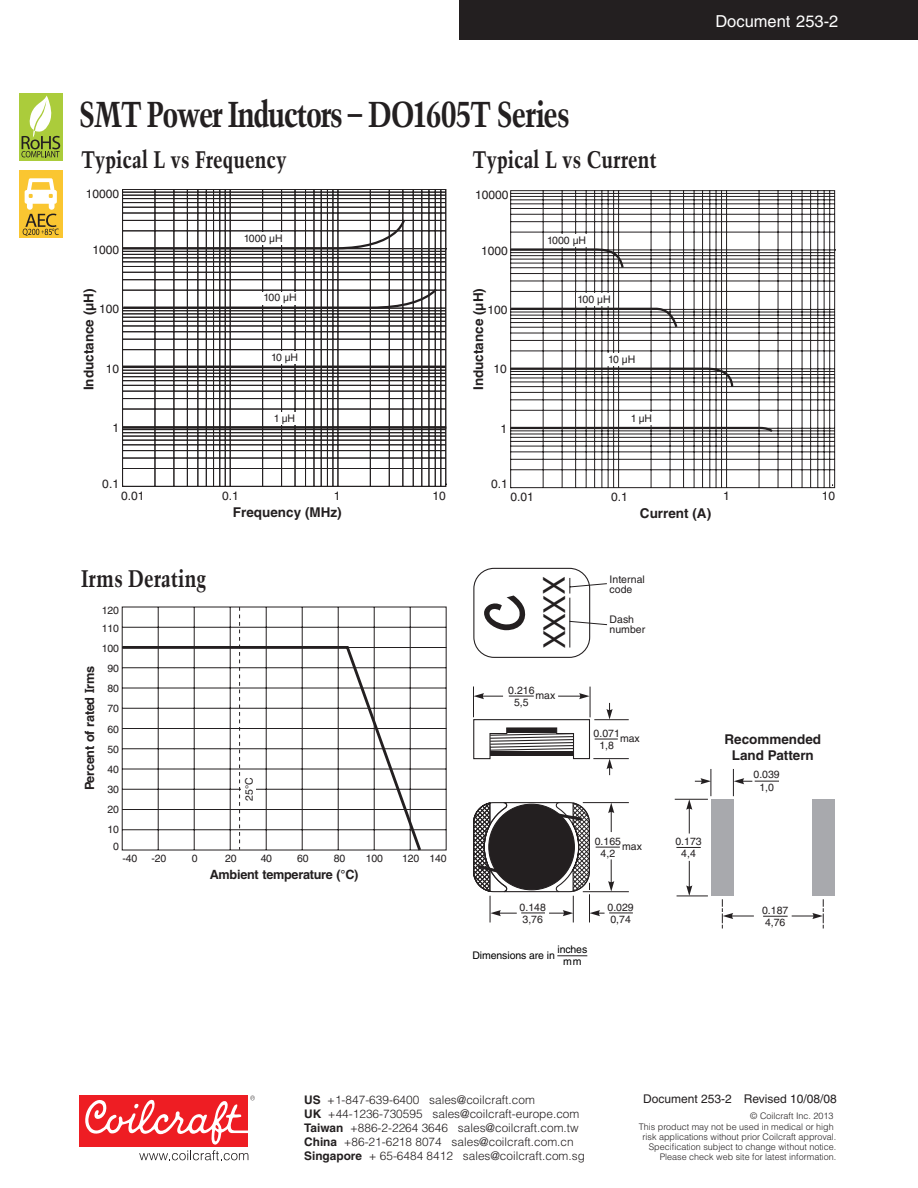
<style>
.page{position:relative;width:918px;height:1188px;background:#fff}
.page>*{position:absolute;margin:0;border:0;box-sizing:border-box;transform-origin:0 0}
.Headline{font:700 condensed 36px "Trump Mediaeval";letter-spacing:-.045em;color:#231f20}
.t1{font:29.7px "Tahoma";color:#231f20}
.Subhead_-_16_point{font:700 condensed 24px "Trump Mediaeval";color:#231f20}
.Document_number{font:16.5px "Helvetica";color:#fff}
.t2{font:700 13.5px/16px "Helvetica";color:#231f20;text-align:center}
.t3{font:700 12.75px "Helvetica";letter-spacing:-.02em;color:#231f20}
.t4{font:700 12.75px "Glypha";color:#231f20}
.t5{font:12px "Helvetica";color:#231f20}
.t6{font:300 11.85px "Helvetica";color:#231f20}
.t7{font:700 11.85px/14.1px "Helvetica";color:#231f20}
.t8{font:10.5px/12.1px "Helvetica";color:#231f20}
.Dimensions{font:10.5px/12px "Helvetica";letter-spacing:-.01em;color:#000;text-align:center}
.t9{font:10.5px/20.1px "Helvetica";letter-spacing:-.02em;color:#231f20;text-align:center}
.t10{font:300 9px/9.9px "Helvetica";color:#231f20;text-align:right}
</style>
<div class="page">
<div style="left:459px;top:0;width:459px;height:40px;background:#231f20"></div>
<div style="left:80px;top:1096px;width:168px;height:51px;background:#ee1d23"></div>
<svg style="left:85px;top:1096px;width:170px;height:64px"></svg>
<div style="left:19px;top:171px;width:44px;height:67px;background:#fac631"></div>
<svg style="left:23px;top:178px;width:36px;height:58px"></svg>
<div style="left:19px;top:93px;width:44px;height:67px;background:#abcc3b"></div>
<svg style="left:21px;top:96px;width:39px;height:61px"></svg>
<svg style="left:122px;top:189px;width:325px;height:298px"></svg>
<svg style="left:122px;top:217px;width:325px;height:213px"></svg>
<div style="left:262px;top:292px;width:35px;height:12px;background:#fff"></div>
<div style="left:270px;top:351px;width:29px;height:13px;background:#fff"></div>
<div style="left:272px;top:413px;width:24px;height:12px;background:#fff"></div>
<div style="left:243px;top:233px;width:40px;height:12px;background:#fff"></div>
<svg style="left:510px;top:190px;width:325px;height:298px"></svg>
<div style="left:546px;top:235px;width:41px;height:12px;background:#fff"></div>
<svg style="left:510px;top:247px;width:265px;height:187px"></svg>
<hr style="left:689px;top:861px;width:1px;height:30px;background:#231f20">
<svg style="left:686px;top:885px;width:6px;height:11px"></svg>
<svg style="left:676px;top:847px;width:25px;height:1px"></svg>
<hr style="left:677px;top:896px;width:31px;height:1px;background:#231f20">
<hr style="left:675px;top:799px;width:33px;height:1px;background:#231f20">
<svg style="left:686px;top:769px;width:26px;height:65px"></svg>
<svg style="left:722px;top:899px;width:32px;height:30px"></svg>
<svg style="left:763px;top:899px;width:61px;height:30px"></svg>
<svg style="left:733px;top:769px;width:46px;height:27px"></svg>
<div style="left:711px;top:799px;width:23px;height:97px;background:#a8a9ad"></div>
<div style="left:812px;top:799px;width:23px;height:97px;background:#a8a9ad"></div>
<svg style="left:473px;top:567px;width:160px;height:355px"></svg>
<svg style="left:121px;top:606px;width:326px;height:245px"></svg>
<svg style="left:121px;top:645px;width:302px;height:206px"></svg>
<div style="left:241px;top:779px;width:15px;height:27px;background:#fff"></div>
<hr style="left:557px;top:955px;width:30px;height:1px;background:#231f20">
<p class="Headline" style="left:79px;top:92px;width:492px">SMT Power Inductors – DO1605T Series</p>
<p class="Subhead_-_16_point" style="left:81px;top:144px;width:207px">Typical L vs Frequency</p>
<p class="Subhead_-_16_point" style="left:472px;top:144px;width:186px">Typical L vs Current</p>
<p class="t5" style="left:86px;top:186px;width:35px">10000</p>
<p class="t5" style="left:475px;top:188px;width:35px">10000</p>
<p class="t5" style="left:93px;top:243px;width:28px">1000</p>
<p class="t8" style="left:244px;top:232px;width:40px">1000 µH</p>
<p class="t5" style="left:481px;top:243px;width:28px">1000</p>
<p class="t8" style="left:547px;top:234px;width:40px">1000 µH</p>
<p class="t2" style="left:80px;top:390px;width:104px;rotate:-90deg">Inductance (µH)</p>
<p class="t5" style="left:99px;top:302px;width:22px">100</p>
<p class="t5" style="left:106px;top:362px;width:15px">10</p>
<p class="t8" style="left:264px;top:292px;width:35px">100 µH</p>
<p class="t8" style="left:271px;top:351px;width:29px">10 µH</p>
<p class="t2" style="left:470px;top:390px;width:104px;rotate:-90deg">Inductance (µH)</p>
<p class="t8" style="left:578px;top:293px;width:35px">100 µH</p>
<p class="t5" style="left:487px;top:303px;width:22px">100</p>
<p class="t8" style="left:608px;top:353px;width:29px">10 µH</p>
<p class="t5" style="left:493px;top:362px;width:15px">10</p>
<p class="t5" style="left:112px;top:421px;width:8px">1</p>
<p class="t8" style="left:274px;top:412px;width:23px">1µH</p>
<p class="t5" style="left:500px;top:422px;width:8px">1</p>
<p class="t8" style="left:631px;top:412px;width:23px">1µH</p>
<p class="t5" style="left:102px;top:476px;width:18px">0.1</p>
<p class="t5" style="left:491px;top:476px;width:18px">0.1</p>
<p class="Document_number" style="left:715px;top:11px;width:124px">Document 253-2</p>
<p class="t5" style="left:121px;top:489px;width:25px">0.01</p>
<p class="t5" style="left:222px;top:489px;width:18px">0.1</p>
<p class="t5" style="left:334px;top:489px;width:8px">1</p>
<p class="t5" style="left:433px;top:489px;width:15px">10</p>
<p class="Subhead_-_16_point" style="left:81px;top:563px;width:127px">Irms Derating</p>
<p class="t3" style="left:82px;top:790px;width:126px;rotate:-90deg">Percent of rated rms</p>
<p class="t4" style="left:82px;top:693px;width:6px;rotate:-90deg">I</p>
<p class="t8" style="left:102px;top:602px;width:19px;line-height:17.4px">120<br>110</p>
<p class="t9" style="left:102px;top:638px;width:19px">100<br>90<br>80<br>70<br>60<br>50<br>40<br>30<br>20<br>10</p>
<p class="t8" style="left:113px;top:840px;width:7px">0</p>
<p class="t2" style="left:233px;top:504px;width:110px">Frequency (MHz)</p>
<p class="t8" style="left:243px;top:801px;width:24px;rotate:-90deg">25°C</p>
<p class="t8" style="left:122px;top:853px;width:16px">-40</p>
<p class="t8" style="left:152px;top:853px;width:16px">-20</p>
<p class="t8" style="left:192px;top:853px;width:7px">0</p>
<p class="t8" style="left:225px;top:853px;width:13px">20</p>
<p class="t8" style="left:261px;top:853px;width:13px">40</p>
<p class="t8" style="left:297px;top:853px;width:13px">60</p>
<p class="t8" style="left:334px;top:853px;width:13px">80</p>
<p class="t8" style="left:366px;top:853px;width:19px">100</p>
<p class="t8" style="left:402px;top:853px;width:46px">120 140</p>
<p class="t3" style="left:210px;top:867px;width:150px">Ambient temperature (°C)</p>
<p class="t5" style="left:510px;top:489px;width:25px">0.01</p>
<p class="t5" style="left:611px;top:489px;width:18px">0.1</p>
<p class="t5" style="left:723px;top:489px;width:8px">1</p>
<p class="t5" style="left:822px;top:489px;width:15px">10</p>
<p class="t2" style="left:640px;top:505px;width:73px">Current (A)</p>
<p class="t1" style="left:536px;top:648px;width:72px;rotate:-90deg">XXXX</p>
<p class="t8" style="left:610px;top:574px;width:37px;line-height:10.4px">Internal code</p>
<p class="t8" style="left:610px;top:614px;width:37px;line-height:10.4px">Dash number</p>
<p class="t8" style="left:508px;top:684px;width:28px;text-align:center">0.216<br>5,5</p>
<p class="t8" style="left:536px;top:689px;width:21px">max</p>
<p class="t8" style="left:594px;top:727px;width:28px;text-align:center">0.071<br>1,8</p>
<p class="t8" style="left:620px;top:732px;width:21px">max</p>
<p class="t2" style="left:724px;top:731px;width:98px">Recommended<br>Land Pattern</p>
<p class="t8" style="left:754px;top:769px;width:28px;text-align:center">0.039<br>1,0</p>
<p class="t8" style="left:595px;top:835px;width:28px;text-align:center">0.165<br>4,2</p>
<p class="t8" style="left:622px;top:840px;width:21px">max</p>
<p class="t8" style="left:675px;top:836px;width:28px;text-align:center">0.173<br>4,4</p>
<p class="t8" style="left:520px;top:901px;width:28px">0.148<br>3,76</p>
<p class="t8" style="left:608px;top:901px;width:28px">0.029<br>0,74</p>
<p class="t8" style="left:762px;top:904px;width:28px">0.187<br>4,76</p>
<p class="Dimensions" style="left:472px;top:949px;width:84px">Dimensions are in</p>
<p class="Dimensions" style="left:557px;top:943px;width:31px">inches mm</p>
<p class="t6" style="left:327px;top:1092px;width:209px">+1-847-639-6400 sales@coilcraft.com</p>
<p class="t6" style="left:328px;top:1106px;width:253px">+44-1236-730595 sales@coilcraft-europe.com</p>
<p class="t6" style="left:350px;top:1121px;width:230px">+886-2-2264 3646 sales@coilcraft.com.tw</p>
<p class="t6" style="left:344px;top:1135px;width:232px">+86-21-6218 8074 sales@coilcraft.com.cn</p>
<p class="t6" style="left:369px;top:1149px;width:218px">+ 65-6484 8412 sales@coilcraft.com.sg</p>
<p class="t7" style="left:304px;top:1093px;width:59px">US<br>UK<br>Taiwan<br>China<br>Singapore</p>
<p class="t5" style="left:643px;top:1092px;width:195px">Document 253-2 Revised 10/08/08</p>
<p class="t10" style="left:639px;top:1110px;width:196px;line-height:11.4px">© Coilcraft Inc. 2013<br>This product may not be used in medical or high</p>
<p class="t10" style="left:643px;top:1132px;width:195px">risk applications without prior Coilcraft approval.<br>Specification subject to change without notice.<br>Please check web site for latest information.</p>
</div>
